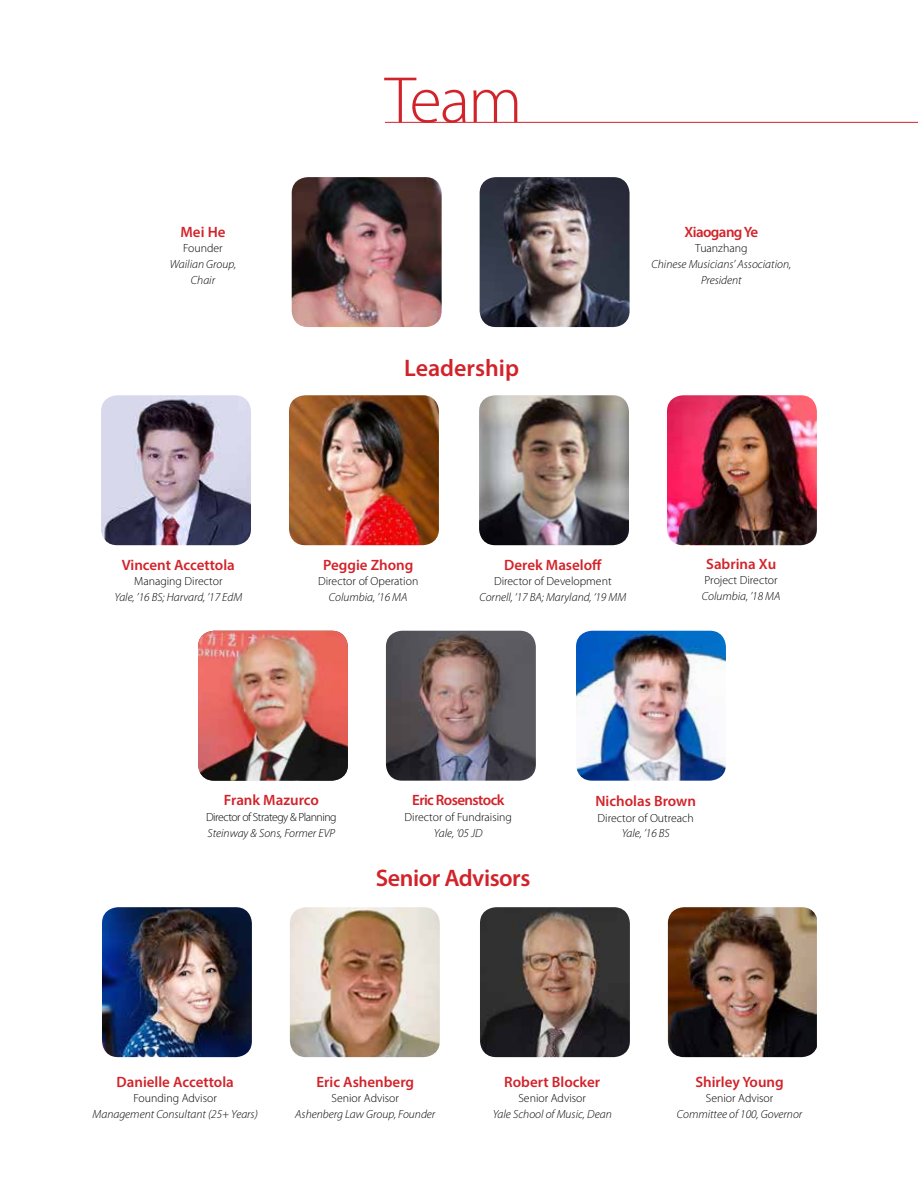
<style>
.page{position:relative;width:918px;height:1188px;background:#fff}
.page>*{position:absolute;margin:0;border:0;box-sizing:border-box;transform-origin:0 0}
.t1{font:300 66px "Myriad Pro";color:#d2232a}
.t2{font:600 24px "Myriad Pro";letter-spacing:-.02em;color:#d2232a}
.t3{font:600 24px "Myriad Pro";color:#d2232a}
.t4{font:600 15px "Myriad Pro";color:#d2232a}
.t5{font:600 15px "Myriad Pro";letter-spacing:-.04em;color:#d2232a}
.t6{font:italic 300 11.85px/15.8px "Myriad Pro";color:#000;text-align:center}
.t7{font:300 11.85px "Myriad Pro";color:#000}
.t8{font:300 11.85px "Myriad Pro";letter-spacing:-.04em;color:#000}
</style>
<div class="page">
<hr style="left:385px;top:122px;width:533px;height:1px;background:#d2232a">
<img style="left:198px;top:631px;width:150px;height:150px">
<img style="left:576px;top:631px;width:150px;height:150px">
<img style="left:292px;top:177px;width:150px;height:150px">
<img style="left:101px;top:395px;width:150px;height:150px">
<img style="left:102px;top:907px;width:150px;height:150px">
<img style="left:479px;top:395px;width:150px;height:150px">
<img style="left:480px;top:907px;width:150px;height:150px">
<img style="left:480px;top:177px;width:150px;height:150px">
<img style="left:289px;top:395px;width:150px;height:150px">
<img style="left:290px;top:907px;width:150px;height:150px">
<img style="left:386px;top:631px;width:150px;height:150px">
<img style="left:667px;top:395px;width:150px;height:150px">
<img style="left:668px;top:907px;width:149px;height:150px">
<p class="t4" style="left:181px;top:222px;width:46px">Mei He</p>
<p class="t7" style="left:183px;top:242px;width:41px">Founder</p>
<p class="t6" style="left:170px;top:257px;width:68px">Wailian Group,<br>Chair</p>
<p class="t4" style="left:122px;top:555px;width:114px">Vincent Accettola</p>
<p class="t7" style="left:134px;top:575px;width:90px">Managing Director</p>
<p class="t6" style="left:114px;top:590px;width:129px">Yale, ’16 BS; Harvard, ’17 EdM</p>
<h1 class="t1" style="left:385px;top:64px;width:139px">Team</h1>
<h2 class="t3" style="left:404px;top:353px;width:116px">Leadership</h2>
<p class="t5" style="left:685px;top:222px;width:75px">Xiaogang Ye</p>
<p class="t7" style="left:695px;top:242px;width:54px">Tuanzhang</p>
<p class="t6" style="left:652px;top:257px;width:141px">Chinese Musicians’ Association,<br>President</p>
<p class="t4" style="left:323px;top:555px;width:92px">Peggie Zhong</p>
<p class="t7" style="left:318px;top:575px;width:102px">Director of Operation</p>
<p class="t6" style="left:329px;top:590px;width:80px">Columbia, ’16 MA</p>
<p class="t4" style="left:504px;top:555px;width:99px">Derek Maseloff</p>
<p class="t7" style="left:494px;top:575px;width:119px">Director of Development</p>
<p class="t6" style="left:479px;top:590px;width:148px">Cornell, ‘17 BA; Maryland, ‘19 MM</p>
<p class="t4" style="left:706px;top:554px;width:72px">Sabrina Xu</p>
<p class="t7" style="left:705px;top:574px;width:75px">Project Director</p>
<p class="t6" style="left:702px;top:589px;width:80px">Columbia, ’18 MA</p>
<p class="t4" style="left:224px;top:791px;width:97px">Frank Mazurco</p>
<p class="t8" style="left:206px;top:811px;width:132px">Director of Strategy &amp; Planning</p>
<p class="t6" style="left:208px;top:825px;width:129px">Steinway &amp; Sons, Former EVP</p>
<p class="t5" style="left:412px;top:791px;width:94px">Eric Rosenstock</p>
<p class="t7" style="left:405px;top:811px;width:109px">Director of Fundraising</p>
<p class="t6" style="left:434px;top:825px;width:50px">Yale, ‘05 JD</p>
<h2 class="t2" style="left:376px;top:863px;width:156px">Senior Advisors</h2>
<p class="t4" style="left:595px;top:791px;width:102px">Nicholas Brown</p>
<p class="t7" style="left:598px;top:811px;width:98px">Director of Outreach</p>
<p class="t6" style="left:622px;top:826px;width:50px">Yale, ’16 BS</p>
<p class="t4" style="left:117px;top:1072px;width:119px">Danielle Accettola</p>
<p class="t7" style="left:134px;top:1092px;width:85px">Founding Advisor</p>
<p class="t6" style="left:93px;top:1107px;width:167px">Management Consultant (25+ Years)</p>
<p class="t4" style="left:316px;top:1072px;width:99px">Eric Ashenberg</p>
<p class="t7" style="left:332px;top:1092px;width:69px">Senior Advisor</p>
<p class="t6" style="left:295px;top:1107px;width:142px">Ashenberg Law Group, Founder</p>
<p class="t4" style="left:504px;top:1072px;width:97px">Robert Blocker</p>
<p class="t7" style="left:518px;top:1092px;width:69px">Senior Advisor</p>
<p class="t6" style="left:493px;top:1107px;width:121px">Yale School of Music, Dean</p>
<p class="t4" style="left:695px;top:1072px;width:90px">Shirley Young</p>
<p class="t7" style="left:706px;top:1092px;width:69px">Senior Advisor</p>
<p class="t6" style="left:677px;top:1107px;width:127px">Committee of 100, Governor</p>
</div>
